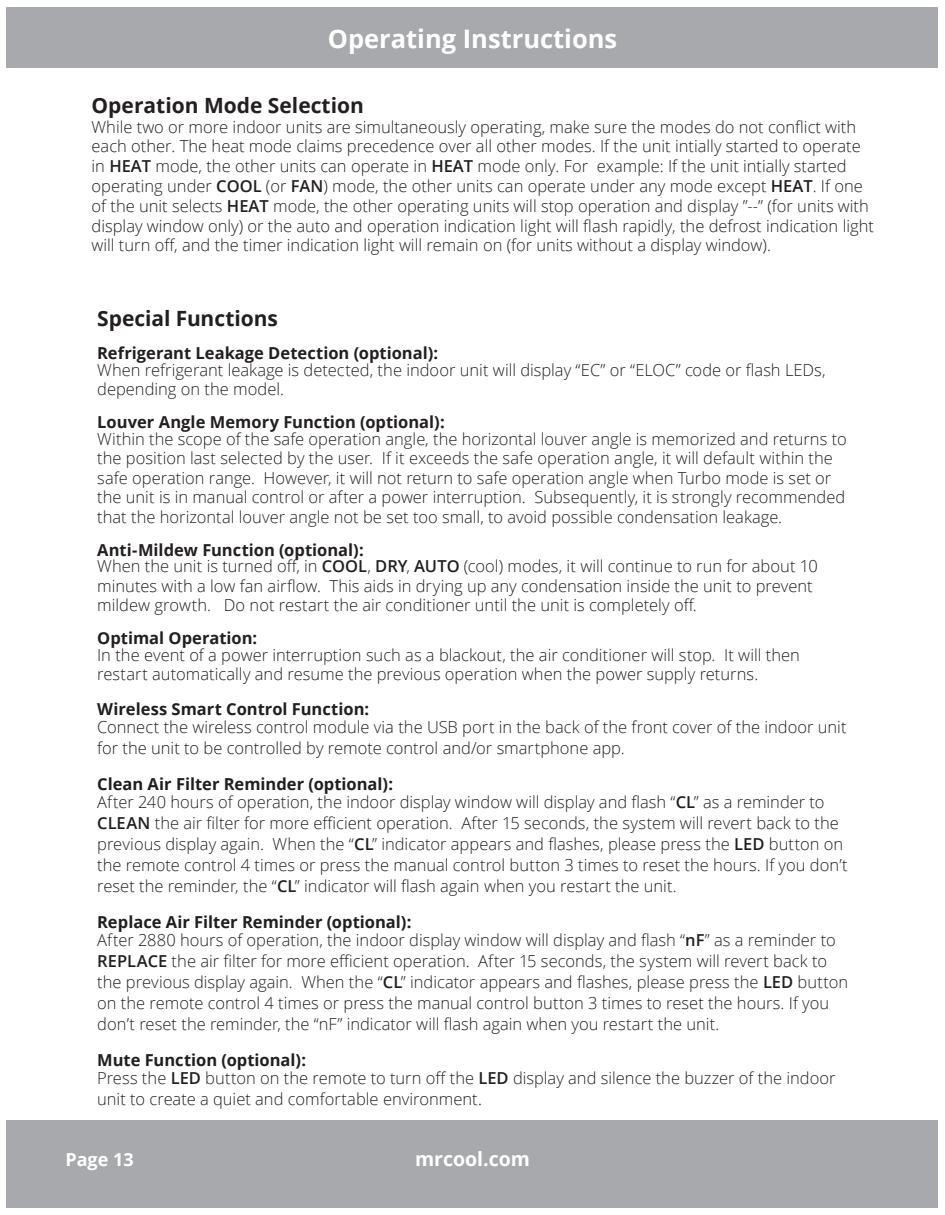
<style>
.page{position:relative;width:945px;height:1215px;background:#fff}
.page>*{position:absolute;margin:0;border:0;box-sizing:border-box;transform-origin:0 0}
.t1{font:700 25.5px "Open Sans";color:#fff}
.t2{font:700 21px "Open Sans";color:#231f20}
.t3{font:700 19.5px "Open Sans";color:#fff}
.t4{font:700 18px "Open Sans";color:#fff}
.t5{font:300 16.5px/19.5px "Open Sans";color:#231f20}
.t6{font:700 16.5px "Open Sans";color:#231f20}
.t7{font:700 16.5px "Open Sans";color:#211e1e}
.s1{font-weight:600}
.s2{font-weight:700}
.s3{font-weight:700;color:#211e1e}
</style>
<div class="page">
<div style="left:7px;top:1120px;width:931px;height:88px;background:#a8a9ad"></div>
<div style="left:7px;top:7px;width:931px;height:61px;background:#a8a9ad"></div>
<h1 class="t1" style="left:328px;top:20px;width:291px">Operating Instructions</h1>
<p class="t2" style="left:92px;top:90px;width:274px">Operation Mode Selection</p>
<p class="t5" style="left:92px;top:116px;width:784px">While two or more indoor units are simultaneously operating, make sure the modes do not conflict with each other. The heat mode claims precedence over all other modes. If the unit intially started to operate in <span class="s1">HEAT</span> mode, the other units can operate in <span class="s1">HEAT</span> mode only. For example: If the unit intially started operating under <span class="s1">COOL</span> (or <span class="s1">FAN</span>) mode, the other units can operate under any mode except <span class="s1">HEAT</span>. If one of the unit selects <span class="s1">HEAT</span> mode, the other operating units will stop operation and display ”--” (for units with display window only) or the auto and operation indication light will flash rapidly, the defrost indication light will turn off, and the timer indication light will remain on (for units without a display window).</p>
<p class="t2" style="left:97px;top:304px;width:182px">Special Functions</p>
<p class="t6" style="left:97px;top:342px;width:343px">Refrigerant Leakage Detection (optional):</p>
<p class="t5" style="left:97px;top:360px;width:730px">When refrigerant leakage is detected, the indoor unit will display “EC” or “ELOC” code or flash LEDs, depending on the model.</p>
<p class="t6" style="left:97px;top:411px;width:349px">Louver Angle Memory Function (optional):</p>
<p class="t5" style="left:97px;top:429px;width:751px">Within the scope of the safe operation angle, the horizontal louver angle is memorized and returns to the position last selected by the user. If it exceeds the safe operation angle, it will default within the safe operation range. However, it will not return to safe operation angle when Turbo mode is set or the unit is in manual control or after a power interruption. Subsequently, it is strongly recommended that the horizontal louver angle not be set too small, to avoid possible condensation leakage.</p>
<p class="t5" style="left:97px;top:541px;width:722px;line-height:16.5px"><span class="s2">Anti-Mildew Function (optional):<br></span>When the unit is turned off, in <span class="s1">COOL</span>, <span class="s1">DRY</span>, <span class="s1">AUTO</span> (cool) modes, it will continue to run for about 10</p>
<p class="t5" style="left:97px;top:576px;width:717px">minutes with a low fan airflow. This aids in drying up any condensation inside the unit to prevent mildew growth. Do not restart the air conditioner until the unit is completely off.</p>
<p class="t6" style="left:97px;top:627px;width:162px">Optimal Operation:</p>
<p class="t5" style="left:97px;top:645px;width:704px">In the event of a power interruption such as a blackout, the air conditioner will stop. It will then restart automatically and resume the previous operation when the power supply returns.</p>
<p class="t7" style="left:97px;top:697px;width:273px">Wireless Smart Control Function:</p>
<p class="t5" style="left:97px;top:716px;width:751px;line-height:21px">Connect the wireless control module via the USB port in the back of the front cover of the indoor unit for the unit to be controlled by remote control and/or smartphone app.</p>
<p class="t5" style="left:97px;top:775px;width:729px;line-height:18px"><span class="s3">Clean Air Filter Reminder (optional):<br></span>After 240 hours of operation, the indoor display window will display and flash “<span class="s1">CL</span>” as a reminder to</p>
<p class="t5" style="left:97px;top:812px;width:752px;line-height:21px"><span class="s1">CLEAN</span> the air filter for more efficient operation. After 15 seconds, the system will revert back to the previous display again. When the “<span class="s1">CL</span>” indicator appears and flashes, please press the <span class="s1">LED</span> button on the remote control 4 times or press the manual control button 3 times to reset the hours. If you don’t reset the reminder, the “<span class="s1">CL</span>” indicator will flash again when you restart the unit.</p>
<p class="t5" style="left:97px;top:913px;width:740px;line-height:18px"><span class="s3">Replace Air Filter Reminder (optional):<br></span>After 2880 hours of operation, the indoor display window will display and flash “<span class="s1">nF</span>” as a reminder to</p>
<p class="t5" style="left:97px;top:950px;width:753px;line-height:21px"><span class="s1">REPLACE</span> the air filter for more efficient operation. After 15 seconds, the system will revert back to the previous display again. When the “<span class="s1">CL</span>” indicator appears and flashes, please press the <span class="s1">LED</span> button on the remote control 4 times or press the manual control button 3 times to reset the hours. If you don’t reset the reminder, the “nF” indicator will flash again when you restart the unit.</p>
<p class="t5" style="left:97px;top:1051px;width:740px;line-height:18px"><span class="s3">Mute Function (optional):<br></span>Press the <span class="s1">LED</span> button on the remote to turn off the <span class="s1">LED</span> display and silence the buzzer of the indoor</p>
<p class="t5" style="left:97px;top:1089px;width:386px">unit to create a quiet and comfortable environment.</p>
<p class="t4" style="left:65px;top:1147px;width:70px">Page 13</p>
<p class="t3" style="left:415px;top:1145px;width:116px">mrcool.com</p>
</div>
